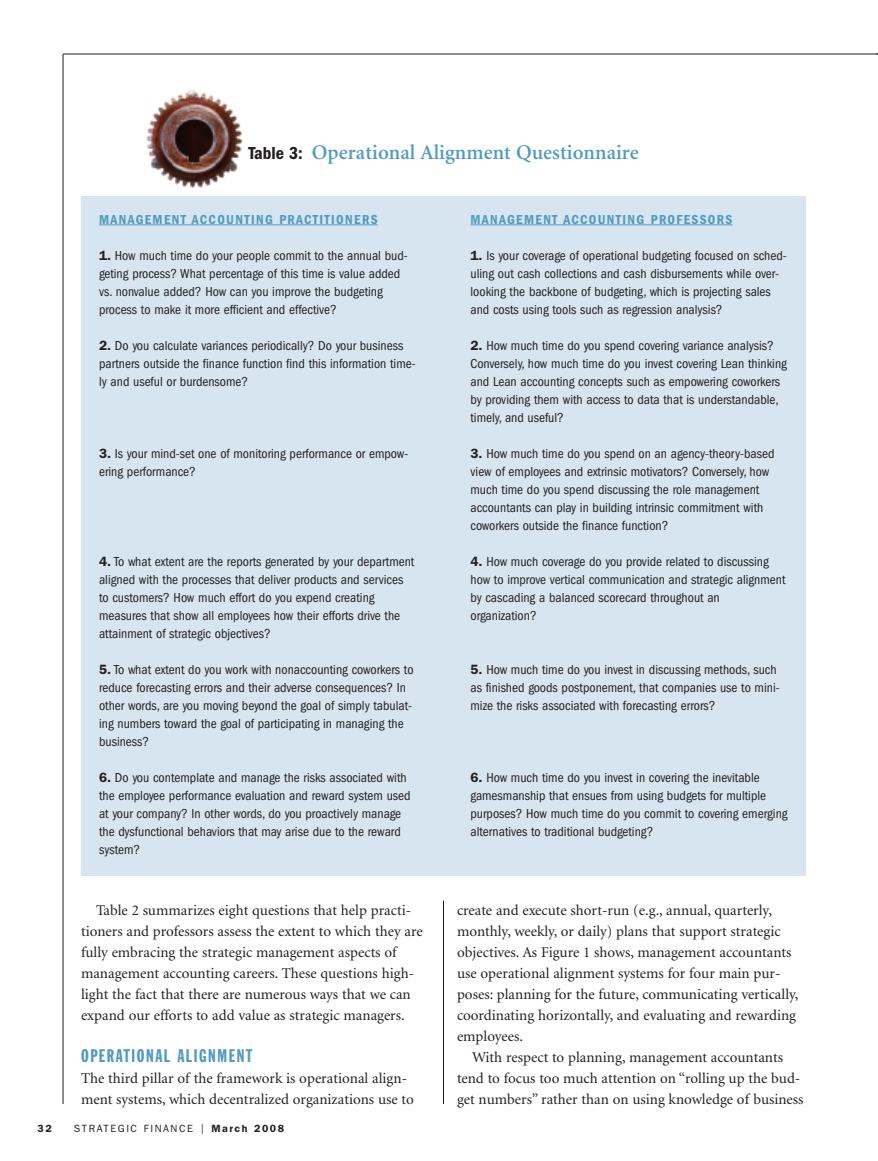
<style>
.page{position:relative;width:878px;height:1161px;background:#fff}
.page>*{position:absolute;margin:0;border:0;box-sizing:border-box;transform-origin:0 0}
.t1{font:600 21px "Minion";color:#529ac0}
.t2{font:18px "Franklin Gothic Extra Cond";letter-spacing:.09em;color:#529ac0}
.t3{font:15px/21px "Minion";color:#231f20}
.t4{font:condensed 13.5px/18px "Franklin Gothic";color:#231f20}
.t5{font:600 condensed 13.5px "Franklin Gothic";letter-spacing:.1em;color:#529ac0}
.t6{font:10.5px "Franklin Gothic";letter-spacing:.15em;color:#231f20}
.t7{font:600 10.5px "Franklin Gothic";color:#231f20}
.s1{font-family:"Franklin Gothic";font-stretch:condensed;font-size:18px;color:#231f20}
.s2{font-weight:600;font-stretch:normal}
.s3{font-size:15px}
.s4{font-weight:600}
</style>
<div class="page">
<hr style="left:63px;top:54px;width:815px;height:1px;background:#231f20">
<hr style="left:63px;top:54px;width:1px;height:1050px;background:#231f20">
<hr style="left:443px;top:901px;width:1px;height:203px;background:#231f20">
<div style="left:81px;top:196px;width:725px;height:680px;background:#d6e5f0"></div>
<hr style="left:99px;top:225px;width:37px;height:1px;background:#529ac0">
<hr style="left:136px;top:225px;width:57px;height:1px;background:#529ac0">
<hr style="left:200px;top:225px;width:104px;height:1px;background:#529ac0">
<hr style="left:304px;top:225px;width:73px;height:1px;background:#529ac0">
<hr style="left:470px;top:225px;width:37px;height:1px;background:#529ac0">
<hr style="left:507px;top:225px;width:57px;height:1px;background:#529ac0">
<hr style="left:571px;top:225px;width:96px;height:1px;background:#529ac0">
<hr style="left:667px;top:225px;width:65px;height:1px;background:#529ac0">
<img style="left:146px;top:89px;width:97px;height:99px">
<h1 class="t1" style="left:248px;top:144px;width:391px"><span class="s1">Table 3:</span> Operational Alignment Questionnaire</h1>
<p class="t5" style="left:99px;top:214px;width:280px">MANAGEMENT ACCOUNTING PRACTITIONERS</p>
<p class="t4" style="left:99px;top:247px;width:310px"><span class="s2">1.</span> How much time do your people commit to the annual bud&shy;geting process? What percentage of this time is value added vs. nonvalue added? How can you improve the budgeting process to make it more efficient and effective?</p>
<p class="t4" style="left:99px;top:337px;width:318px"><span class="s2">2.</span> Do you calculate variances periodically? Do your business partners outside the finance function find this information time&shy;ly and useful or burdensome?</p>
<p class="t4" style="left:99px;top:445px;width:311px"><span class="s2">3.</span> Is your mind-set one of monitoring performance or empow&shy;ering performance?</p>
<p class="t4" style="left:99px;top:553px;width:317px"><span class="s2">4.</span> To what extent are the reports generated by your department aligned with the processes that deliver products and services to customers? How much effort do you expend creating measures that show all employees how their efforts drive the attainment of strategic objectives?</p>
<p class="t4" style="left:99px;top:661px;width:316px"><span class="s2">5.</span> To what extent do you work with nonaccounting coworkers to reduce forecasting errors and their adverse consequences? In other words, are you moving beyond the goal of simply tabulat&shy;ing numbers toward the goal of participating in managing the business?</p>
<p class="t4" style="left:99px;top:769px;width:313px"><span class="s2">6.</span> Do you contemplate and manage the risks associated with the employee performance evaluation and reward system used at your company? In other words, do you proactively manage the dysfunctional behaviors that may arise due to the reward system?</p>
<p class="t3" style="left:81px;top:901px;width:343px;text-indent:15px">Table 2 summarizes eight questions that help practi&shy;tioners and professors assess the extent to which they are fully embracing the strategic management aspects of management accounting careers. These questions high&shy;light the fact that there are numerous ways that we can expand our efforts to add value as strategic managers.</p>
<h2 class="t2" style="left:81px;top:1049px;width:172px">OPERATIONAL ALIGNMENT</h2>
<p class="t3" style="left:81px;top:1069px;width:334px">The third pillar of the framework is operational align&shy;ment systems, which decentralized organizations use to</p>
<p class="t7" style="left:38px;top:1125px;width:16px">32</p>
<p class="t6" style="left:74px;top:1125px;width:212px">STRATEGIC FINANCE <span class="s3">I</span> <span class="s4">March 2008</span></p>
<p class="t5" style="left:470px;top:214px;width:263px">MANAGEMENT ACCOUNTING PROFESSORS</p>
<p class="t4" style="left:470px;top:247px;width:318px"><span class="s2">1.</span> Is your coverage of operational budgeting focused on sched&shy;uling out cash collections and cash disbursements while over&shy;looking the backbone of budgeting, which is projecting sales and costs using tools such as regression analysis?</p>
<p class="t4" style="left:470px;top:337px;width:318px"><span class="s2">2.</span> How much time do you spend covering variance analysis?<br>Conversely, how much time do you invest covering Lean thinking and Lean accounting concepts such as empowering coworkers by providing them with access to data that is understandable, timely, and useful?</p>
<p class="t4" style="left:470px;top:445px;width:305px"><span class="s2">3.</span> How much time do you spend on an agency-theory-based view of employees and extrinsic motivators? Conversely, how much time do you spend discussing the role management accountants can play in building intrinsic commitment with coworkers outside the finance function?</p>
<p class="t4" style="left:470px;top:553px;width:316px"><span class="s2">4.</span> How much coverage do you provide related to discussing how to improve vertical communication and strategic alignment by cascading a balanced scorecard throughout an organization?</p>
<p class="t4" style="left:470px;top:661px;width:311px"><span class="s2">5.</span> How much time do you invest in discussing methods, such as finished goods postponement, that companies use to mini&shy;mize the risks associated with forecasting errors?</p>
<p class="t4" style="left:470px;top:769px;width:318px"><span class="s2">6.</span> How much time do you invest in covering the inevitable gamesmanship that ensues from using budgets for multiple purposes? How much time do you commit to covering emerging alternatives to traditional budgeting?</p>
<p class="t3" style="left:457px;top:901px;width:343px">create and execute short-run (e.g., annual, quarterly, monthly, weekly, or daily) plans that support strategic objectives. As Figure 1 shows, management accountants use operational alignment systems for four main pur&shy;poses: planning for the future, communicating vertically, coordinating horizontally, and evaluating and rewarding employees.</p>
<p class="t3" style="left:457px;top:1048px;width:348px;text-align:center">With respect to planning, management accountants<br>tend to focus too much attention on “rolling up the bud&shy;get numbers” rather than on using knowledge of business</p>
</div>
